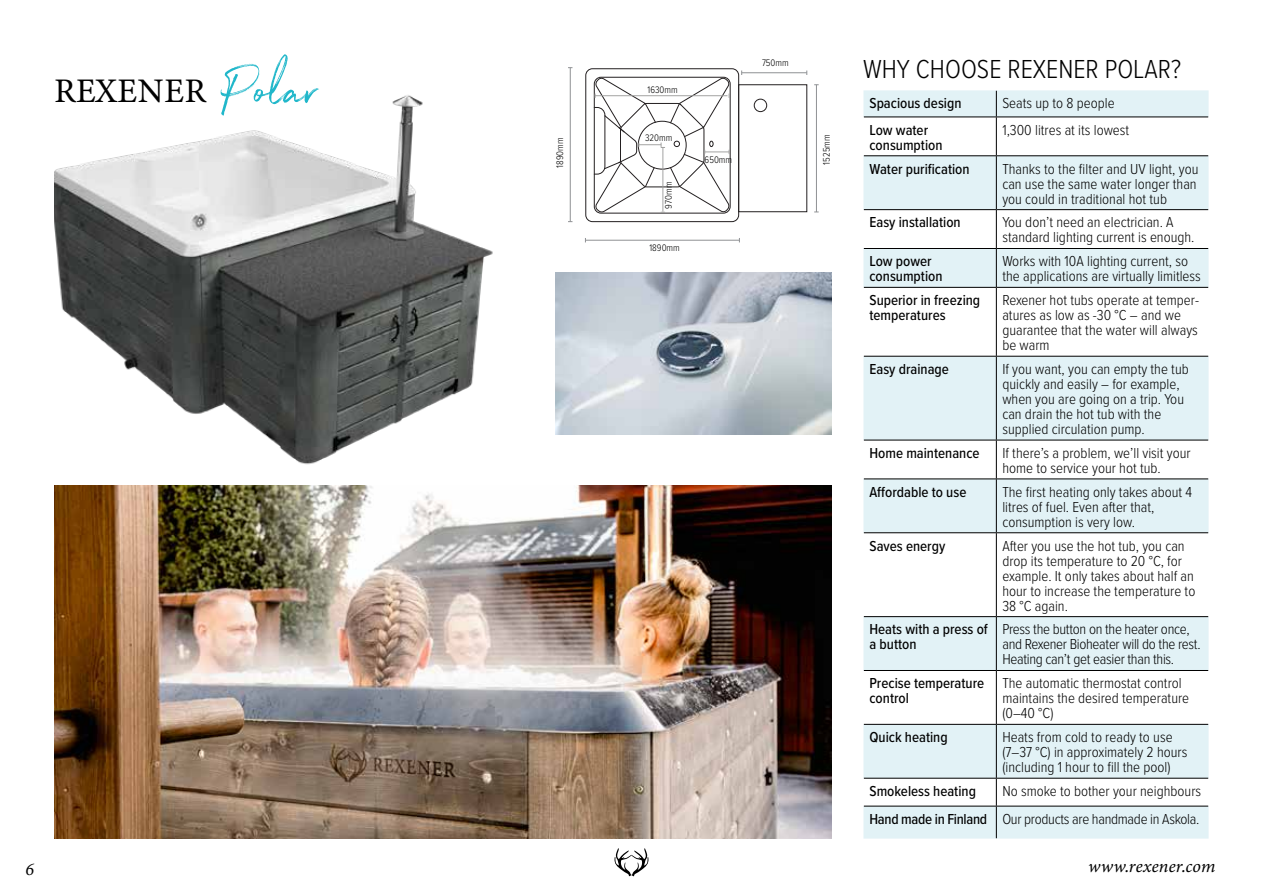
<style>
.page{position:relative;width:1263px;height:893px;background:#fff}
.page>*{position:absolute;margin:0;border:0;box-sizing:border-box;transform-origin:0 0}
.t1{font:34.5px "Minion Variable Concept";letter-spacing:.005em;color:#000}
.t2{font:300 27px "Proxima Nova Cond";color:#000}
.t3{font:italic 18px "Minion Variable Concept";letter-spacing:.005em;color:#000}
.t4{font:300 15px/15px "Proxima Nova Cond";color:#000}
.t5{font:500 15px/15px "Proxima Nova Cond";color:#000}
.t6{font:300 15px/15px "Proxima Nova Cond";letter-spacing:-.02em;color:#000}
.t7{font:300 9.9px "Proxima Nova Cond";color:#000}
.s1{font-family:"Northwell";font-size:57px;color:#20b7ca}
.s2{font-weight:500}
</style>
<div class="page">
<svg style="left:614px;top:848px;width:35px;height:28px"></svg>
<img style="left:54px;top:95px;width:439px;height:370px">
<svg style="left:863px;top:90px;width:345px;height:749px;fill:#e2f2f6"></svg>
<svg style="left:996px;top:91px;width:1px;height:26px"></svg>
<hr style="left:864px;top:117px;width:132px;height:1px;background:#000">
<hr style="left:996px;top:117px;width:212px;height:1px;background:#000">
<hr style="left:996px;top:117px;width:1px;height:38px;background:#000">
<hr style="left:864px;top:155px;width:132px;height:1px;background:#000">
<hr style="left:996px;top:155px;width:212px;height:1px;background:#000">
<hr style="left:996px;top:156px;width:1px;height:53px;background:#000">
<hr style="left:864px;top:209px;width:132px;height:1px;background:#000">
<hr style="left:996px;top:209px;width:212px;height:1px;background:#000">
<hr style="left:996px;top:210px;width:1px;height:38px;background:#000">
<hr style="left:864px;top:248px;width:132px;height:1px;background:#000">
<hr style="left:996px;top:248px;width:212px;height:1px;background:#000">
<hr style="left:996px;top:249px;width:1px;height:38px;background:#000">
<hr style="left:864px;top:287px;width:132px;height:1px;background:#000">
<hr style="left:996px;top:287px;width:212px;height:1px;background:#000">
<hr style="left:996px;top:288px;width:1px;height:68px;background:#000">
<hr style="left:864px;top:356px;width:132px;height:1px;background:#000">
<hr style="left:996px;top:356px;width:212px;height:1px;background:#000">
<hr style="left:996px;top:357px;width:1px;height:83px;background:#000">
<hr style="left:864px;top:440px;width:132px;height:1px;background:#000">
<hr style="left:996px;top:440px;width:212px;height:1px;background:#000">
<hr style="left:996px;top:440px;width:1px;height:39px;background:#000">
<hr style="left:864px;top:479px;width:132px;height:1px;background:#000">
<hr style="left:996px;top:479px;width:212px;height:1px;background:#000">
<hr style="left:996px;top:479px;width:1px;height:53px;background:#000">
<hr style="left:864px;top:532px;width:132px;height:1px;background:#000">
<hr style="left:996px;top:532px;width:212px;height:1px;background:#000">
<hr style="left:996px;top:533px;width:1px;height:83px;background:#000">
<hr style="left:864px;top:616px;width:132px;height:1px;background:#000">
<hr style="left:996px;top:616px;width:212px;height:1px;background:#000">
<hr style="left:996px;top:617px;width:1px;height:53px;background:#000">
<hr style="left:864px;top:670px;width:132px;height:1px;background:#000">
<hr style="left:996px;top:670px;width:212px;height:1px;background:#000">
<hr style="left:996px;top:671px;width:1px;height:53px;background:#000">
<hr style="left:864px;top:724px;width:132px;height:1px;background:#000">
<hr style="left:996px;top:724px;width:212px;height:1px;background:#000">
<hr style="left:996px;top:725px;width:1px;height:53px;background:#000">
<hr style="left:864px;top:778px;width:132px;height:1px;background:#000">
<hr style="left:996px;top:778px;width:212px;height:1px;background:#000">
<svg style="left:996px;top:779px;width:1px;height:27px"></svg>
<hr style="left:864px;top:806px;width:132px;height:1px;background:#000">
<hr style="left:996px;top:806px;width:212px;height:1px;background:#000">
<hr style="left:996px;top:806px;width:1px;height:32px;background:#000">
<img style="left:54px;top:485px;width:777px;height:354px">
<img style="left:555px;top:272px;width:276px;height:163px">
<div style="left:586px;top:69px;width:153px;height:153px;border:1px solid #231f20;border-radius:7px"></div>
<hr style="left:570px;top:68px;width:1px;height:154px;background:#8f9194">
<hr style="left:585px;top:240px;width:154px;height:1px;background:#8f9194">
<div style="left:738px;top:85px;width:69px;height:127px;border:1px solid #231f20"></div>
<hr style="left:816px;top:85px;width:1px;height:127px;background:#8f9194">
<hr style="left:742px;top:72px;width:65px;height:1px;background:#8f9194">
<div style="left:754px;top:99px;width:13px;height:13px;border:1px solid #231f20;border-radius:50%"></div>
<svg style="left:594px;top:77px;width:136px;height:136px"></svg>
<h1 class="t1" style="left:54px;top:66px;width:266px">REXENER <span class="s1">Polar</span></h1>
<h2 class="t2" style="left:863px;top:49px;width:320px">WHY CHOOSE REXENER POLAR?</h2>
<p class="t7" style="left:762px;top:55px;width:28px">750mm</p>
<p class="t7" style="left:647px;top:83px;width:32px">1630mm</p>
<p class="t5" style="left:869px;top:95px;width:93px">Spacious design</p>
<p class="t4" style="left:1002px;top:95px;width:114px">Seats up to 8 people</p>
<p class="t5" style="left:869px;top:122px;width:75px">Low water consumption</p>
<p class="t4" style="left:1002px;top:122px;width:128px">1,300 litres at its lowest</p>
<p class="t5" style="left:869px;top:161px;width:102px">Water purification</p>
<p class="t4" style="left:1002px;top:160px;width:198px">Thanks to the filter and UV light, you can use the same water longer than you could in traditional hot tub</p>
<p class="t5" style="left:869px;top:214px;width:93px">Easy installation</p>
<p class="t4" style="left:1002px;top:214px;width:194px">You don’t need an electrician. A standard lighting current is enough.</p>
<p class="t5" style="left:869px;top:253px;width:75px">Low power consumption</p>
<p class="t4" style="left:1002px;top:253px;width:200px">Works with 10A lighting current, so the applications are virtually limitless</p>
<p class="t5" style="left:869px;top:292px;width:112px">Superior in freezing temperatures</p>
<p class="t4" style="left:1002px;top:292px;width:198px">Rexener hot tubs operate at temper&shy;atures as low as -30 °C – and we guarantee that the water will always be warm</p>
<p class="t5" style="left:869px;top:361px;width:81px">Easy drainage</p>
<p class="t4" style="left:1002px;top:361px;width:188px">If you want, you can empty the tub quickly and easily – for example, when you are going on a trip. You can drain the hot tub with the supplied circulation pump.</p>
<p class="t5" style="left:869px;top:445px;width:112px">Home maintenance</p>
<p class="t4" style="left:1002px;top:445px;width:190px">If there’s a problem, we’ll visit your home to service your hot tub.</p>
<p class="t5" style="left:869px;top:484px;width:98px">Affordable to use</p>
<p class="t4" style="left:1002px;top:483px;width:191px">The first heating only takes about 4 litres of fuel. Even after that, consumption is very low.</p>
<p class="t5" style="left:869px;top:538px;width:77px">Saves energy</p>
<p class="t4" style="left:1002px;top:537px;width:195px">After you use the hot tub, you can drop its temperature to 20 °C, for example. It only takes about half an hour to increase the temperature to<br>38 °C again.</p>
<p class="t5" style="left:869px;top:621px;width:120px">Heats with a press of a button</p>
<p class="t6" style="left:1002px;top:621px;width:200px">Press the button on the heater once, and Rexener Bioheater will do the rest.<br>Heating can’t get easier than this.</p>
<p class="t5" style="left:869px;top:675px;width:116px">Precise temperature control</p>
<p class="t4" style="left:1002px;top:675px;width:188px">The automatic thermostat control maintains the desired temperature (0–40 °C)</p>
<p class="t5" style="left:869px;top:729px;width:80px">Quick heating</p>
<p class="t4" style="left:1002px;top:729px;width:186px">Heats from cold to ready to use (7–37 °C) in approximately 2 hours (including 1 hour to fill the pool)</p>
<p class="t5" style="left:869px;top:783px;width:108px">Smokeless heating</p>
<p class="t7" style="left:645px;top:131px;width:29px">320mm</p>
<p class="t7" style="left:819px;top:165px;width:32px;rotate:-90deg">1525mm</p>
<p class="t7" style="left:552px;top:168px;width:32px;rotate:-90deg">1890mm</p>
<p class="t7" style="left:705px;top:152px;width:29px">650mm</p>
<p class="t7" style="left:661px;top:209px;width:28px;rotate:-90deg">970mm</p>
<p class="t7" style="left:649px;top:240px;width:32px">1890mm</p>
<p class="t6" style="left:869px;top:776px;width:333px;line-height:27.9px;text-align:right">No smoke to bother your neighbours<br><span class="s2">Hand made in Finland</span> Our products are handmade in Askola.</p>
<p class="t3" style="left:26px;top:857px;width:10px">6</p>
<p class="t3" style="left:1089px;top:854px;width:128px">www.rexener.com</p>
</div>
